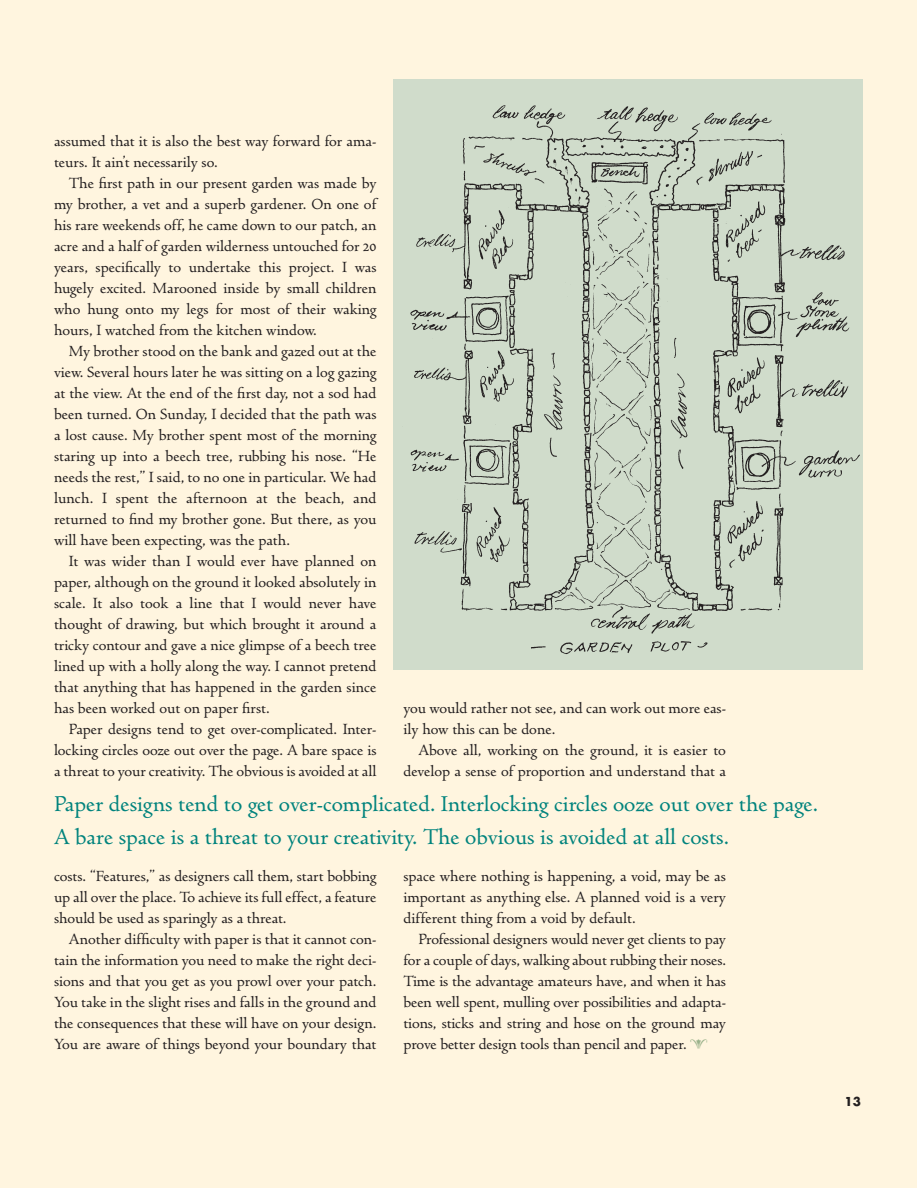
<style>
.page{position:relative;width:918px;height:1188px;background:#fff}
.page>*{position:absolute;margin:0;border:0;box-sizing:border-box;transform-origin:0 0}
.t1{font:24px/33px "Spira";color:#00837d}
.t2{font:16.5px/21px "Spira";color:#231f20;text-align:justify}
.t3{font:700 12px "Futura";color:#231f20}
</style>
<div class="page">
<div style="left:0;top:0;width:916px;height:1188px;background:#fff5df"></div>
<img style="left:393px;top:80px;width:469px;height:589px">
<p class="t2" style="left:54px;top:132px;width:324px">assumed that it is also the best way forward for ama&shy;teurs. It ain’t necessarily so.</p>
<p class="t2" style="left:54px;top:174px;width:324px;text-indent:15px">The first path in our present garden was made by my brother, a vet and a superb gardener. On one of his rare weekends off, he came down to our patch, an acre and a half of garden wilderness untouched for 20 years, specifically to undertake this project. I was hugely excited. Marooned inside by small children who hung onto my legs for most of their waking hours, I watched from the kitchen window.</p>
<p class="t2" style="left:54px;top:342px;width:324px;text-indent:15px">My brother stood on the bank and gazed out at the view. Several hours later he was sitting on a log gazing at the view. At the end of the first day, not a sod had been turned. On Sunday, I decided that the path was a lost cause. My brother spent most of the morning staring up into a beech tree, rubbing his nose. “He needs the rest,” I said, to no one in particular. We had lunch. I spent the afternoon at the beach, and returned to find my brother gone. But there, as you will have been expecting, was the path.</p>
<p class="t2" style="left:54px;top:552px;width:324px;text-indent:15px">It was wider than I would ever have planned on paper, although on the ground it looked absolutely in scale. It also took a line that I would never have thought of drawing, but which brought it around a tricky contour and gave a nice glimpse of a beech tree lined up with a holly along the way. I cannot pretend that anything that has happened in the garden since has been worked out on paper first.</p>
<p class="t2" style="left:54px;top:720px;width:324px;text-indent:15px">Paper designs tend to get over-complicated. Inter&shy;locking circles ooze out over the page. A bare space is a threat to your creativity. The obvious is avoided at all</p>
<p class="t2" style="left:404px;top:699px;width:324px">you would rather not see, and can work out more eas&shy;ily how this can be done.</p>
<p class="t2" style="left:404px;top:741px;width:324px;text-align:right">Above all, working on the ground, it is easier to develop a sense of proportion and understand that a</p>
<h1 class="t1" style="left:54px;top:790px;width:766px">Paper designs tend to get over-complicated. Interlocking circles ooze out over the page.<br>A bare space is a threat to your creativity. The obvious is avoided at all costs.</h1>
<p class="t2" style="left:54px;top:867px;width:324px">costs. “Features,” as designers call them, start bobbing up all over the place. To achieve its full effect, a feature should be used as sparingly as a threat.</p>
<p class="t2" style="left:54px;top:930px;width:324px;text-indent:15px">Another difficulty with paper is that it cannot con&shy;tain the information you need to make the right deci&shy;sions and that you get as you prowl over your patch.<br>You take in the slight rises and falls in the ground and the consequences that these will have on your design.<br>You are aware of things beyond your boundary that</p>
<p class="t2" style="left:404px;top:867px;width:324px">space where nothing is happening, a void, may be as important as anything else. A planned void is a very different thing from a void by default.</p>
<p class="t2" style="left:404px;top:930px;width:324px;text-indent:15px">Professional designers would never get clients to pay for a couple of days, walking about rubbing their noses.<br>Time is the advantage amateurs have, and when it has been well spent, mulling over possibilities and adapta&shy;tions, sticks and string and hose on the ground may prove better design tools than pencil and paper.</p>
<p class="t3" style="left:845px;top:1096px;width:18px">13</p>
</div>
